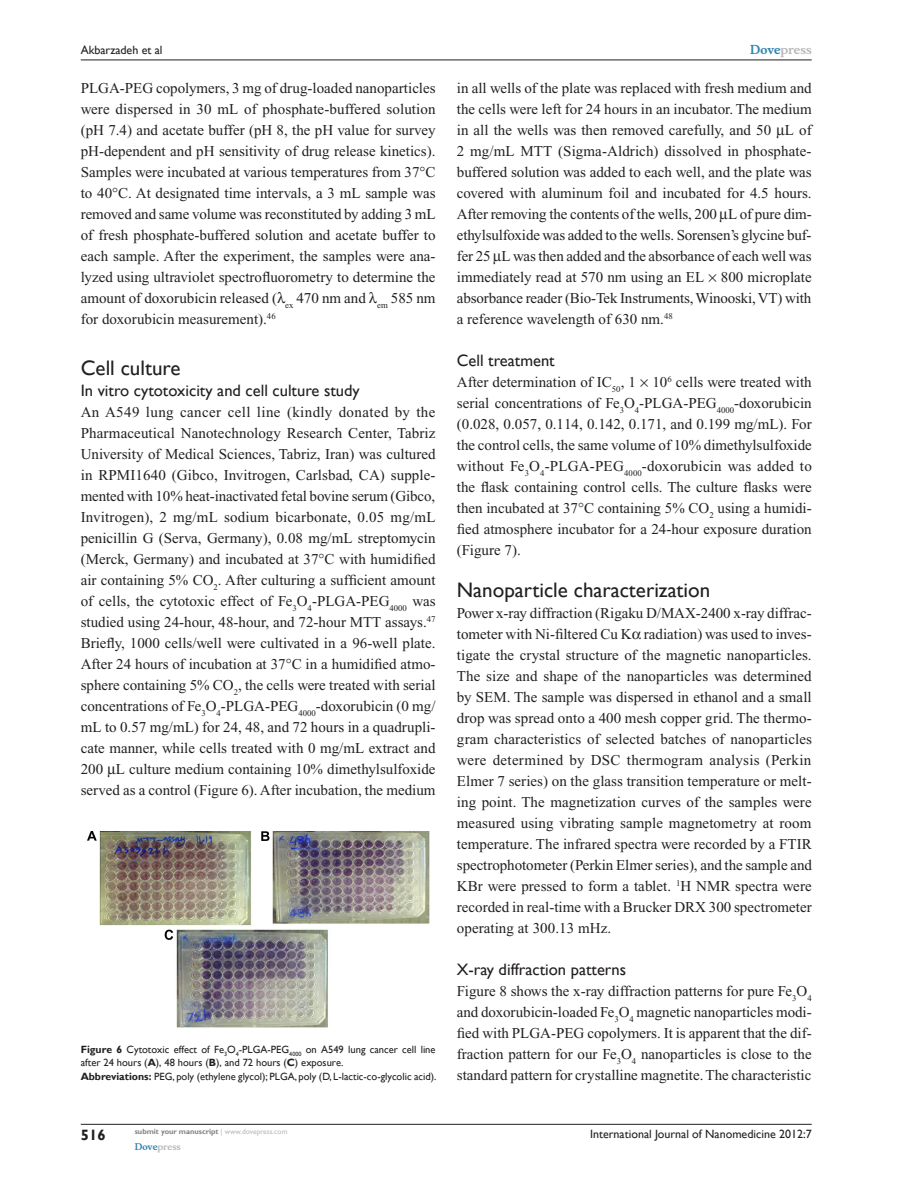
<style>
.page{position:relative;width:918px;height:1188px;background:#fff}
.page>*{position:absolute;margin:0;border:0;box-sizing:border-box;transform-origin:0 0}
.t1{font:21px "Gill Sans";color:#231f20}
.t2{font:16.5px "Gill Sans";color:#231f20}
.t3{font:15px/21px "Times New Roman";color:#231f20;text-align:justify}
.t4{font:700 15px "Gill Sans";color:#231f20}
.t5{font:12px "Gill Sans";color:#231f20}
.t6{font:700 12px "Musee";color:#b8b9bc}
.t7{font:10.5px/13.5px "Gill Sans";color:#231f20}
.t8{font:700 9px "Musee";color:#b8b9bc}
.t9{font:700 7.5px "Gill Sans";color:#808285}
.s1{color:#3485ae}
.s2{font-weight:700}
.s3{font-weight:400;color:#b8b9bc}
</style>
<div class="page">
<img style="left:87px;top:832px;width:342px;height:196px">
<hr style="left:81px;top:1124px;width:731px;height:1px;background:#231f20">
<hr style="left:81px;top:60px;width:731px;height:1px;background:#231f20">
<p class="t5" style="left:81px;top:43px;width:83px">Akbarzadeh et al</p>
<p class="t6" style="left:750px;top:43px;width:63px"><span class="s1">Dove</span>press</p>
<p class="t3" style="left:81px;top:77px;width:356px">PLGA-PEG copolymers, 3 mg of drug-loaded nanoparticles were dispersed in 30 mL of phosphate-buffered solution (pH 7.4) and acetate buffer (pH 8, the pH value for survey pH-dependent and pH sensitivity of drug release kinetics).<br>Samples were incubated at various temperatures from 37 C to 40 C. At designated time intervals, a 3 mL sample was removed and same volume was reconstituted by adding 3 mL of fresh phosphate-buffered solution and acetate buffer to each sample. After the experiment, the samples were ana&shy;lyzed using ultraviolet spectrofluorometry to determine the amount of doxorubicin released ( <sub>ex</sub> 470 nm and <sub>em</sub> 585 nm for doxorubicin measurement).<sup>46</sup></p>
<h1 class="t1" style="left:81px;top:356px;width:101px">Cell culture</h1>
<p class="t2" style="left:81px;top:381px;width:281px">In vitro cytotoxicity and cell culture study</p>
<p class="t3" style="left:81px;top:402px;width:356px">An A549 lung cancer cell line (kindly donated by the Pharmaceutical Nanotechnology Research Center, Tabriz University of Medical Sciences, Tabriz, Iran) was cultured in RPMI1640 (Gibco, Invitrogen, Carlsbad, CA) supple&shy;mented with 10% heat-inactivated fetal bovine serum (Gibco, Invitrogen), 2 mg/mL sodium bicarbonate, 0.05 mg/mL penicillin G (Serva, Germany), 0.08 mg/mL streptomycin (Merck, Germany) and incubated at 37 C with humidified air containing 5% CO<sub>2</sub>. After culturing a sufficient amount of cells, the cytotoxic effect of Fe<sub>3</sub>O<sub>4</sub>-PLGA-PEG<sub>4000</sub> was studied using 24-hour, 48-hour, and 72-hour MTT assays.<sup>47<br></sup>Briefly, 1000 cells/well were cultivated in a 96-well plate.<br>After 24 hours of incubation at 37 C in a humidified atmo&shy;sphere containing 5% CO<sub>2</sub>, the cells were treated with serial concentrations of Fe<sub>3</sub>O<sub>4</sub>-PLGA-PEG<sub>4000</sub>-doxorubicin (0 mg/ mL to 0.57 mg/mL) for 24, 48, and 72 hours in a quadrupli&shy;cate manner, while cells treated with 0 mg/mL extract and 200 L culture medium containing 10% dimethylsulfoxide served as a control (Figure 6). After incubation, the medium</p>
<p class="t7" style="left:81px;top:1042px;width:357px"><span class="s2">Figure 6</span> Cytotoxic effect of Fe<sub>3</sub>O<sub>4</sub>-PLGA-PEG <sub>4000</sub> on A549 lung cancer cell line after 24 hours (<span class="s2">A</span>), 48 hours (<span class="s2">B</span>), and 72 hours (<span class="s2">C</span>) exposure.<br><span class="s2">Abbreviations:</span> PEG, poly (ethylene glycol); PLGA, poly (D, L-lactic-co-glycolic acid).</p>
<p class="t3" style="left:457px;top:77px;width:356px">in all wells of the plate was replaced with fresh medium and the cells were left for 24 hours in an incubator. The medium in all the wells was then removed carefully, and 50 L of 2 mg/mL MTT (Sigma-Aldrich) dissolved in phosphate&shy;buffered solution was added to each well, and the plate was covered with aluminum foil and incubated for 4.5 hours.<br>After removing the contents of the wells, 200 L of pure dim&shy;ethylsulfoxide was added to the wells. Sorensen’s glycine buf&shy;fer 25 L was then added and the absorbance of each well was immediately read at 570 nm using an EL 800 microplate absorbance reader (Bio-Tek Instruments, Winooski, VT) with a reference wavelength of 630 nm.<sup>48</sup></p>
<p class="t2" style="left:457px;top:350px;width:99px">Cell treatment</p>
<p class="t3" style="left:457px;top:371px;width:357px">After determination of IC<sub>50</sub>, 1 10<sup>6</sup> cells were treated with serial concentrations of Fe<sub>3</sub>O<sub>4</sub>-PLGA-PEG<sub>4000</sub>-doxorubicin (0.028, 0.057, 0.114, 0.142, 0.171, and 0.199 mg/mL). For the control cells, the same volume of 10% dimethylsulfoxide without Fe<sub>3</sub>O<sub>4</sub>-PLGA-PEG<sub>4000</sub>-doxorubicin was added to the flask containing control cells. The culture flasks were then incubated at 37 C containing 5% CO<sub>2</sub> using a humidi&shy;fied atmosphere incubator for a 24-hour exposure duration (Figure 7).</p>
<h1 class="t1" style="left:457px;top:577px;width:255px">Nanoparticle characterization</h1>
<p class="t3" style="left:457px;top:602px;width:357px">Power x-ray diffraction (Rigaku D/MAX-2400 x-ray diffrac&shy;tometer with Ni-filtered Cu K radiation) was used to inves&shy;tigate the crystal structure of the magnetic nanoparticles.<br>The size and shape of the nanoparticles was determined by SEM. The sample was dispersed in ethanol and a small drop was spread onto a 400 mesh copper grid. The thermo&shy;gram characteristics of selected batches of nanoparticles were determined by DSC thermogram analysis (Perkin Elmer 7 series) on the glass transition temperature or melt&shy;ing point. The magnetization curves of the samples were measured using vibrating sample magnetometry at room temperature. The infrared spectra were recorded by a FTIR spectrophotometer (Perkin Elmer series), and the sample and KBr were pressed to form a tablet. <sup>1</sup>H NMR spectra were recorded in real-time with a Brucker DRX 300 spectrometer operating at 300.13 mHz.</p>
<p class="t2" style="left:457px;top:959px;width:171px">X-ray diffraction patterns</p>
<p class="t3" style="left:457px;top:980px;width:356px">Figure 8 shows the x-ray diffraction patterns for pure Fe<sub>3</sub>O<sub>4 </sub>and doxorubicin-loaded Fe<sub>3</sub>O<sub>4</sub> magnetic nanoparticles modi&shy;fied with PLGA-PEG copolymers. It is apparent that the dif&shy;fraction pattern for our Fe<sub>3</sub>O<sub>4</sub> nanoparticles is close to the standard pattern for crystalline magnetite. The characteristic</p>
<p class="t4" style="left:81px;top:1126px;width:26px">516</p>
<p class="t9" style="left:135px;top:1127px;width:154px">submit your manuscript <span class="s3">| www.dovepress.com</span></p>
<p class="t8" style="left:135px;top:1141px;width:48px"><span class="s1">Dove</span>press</p>
<p class="t5" style="left:590px;top:1127px;width:223px">International Journal of Nanomedicine 2012:7</p>
</div>
